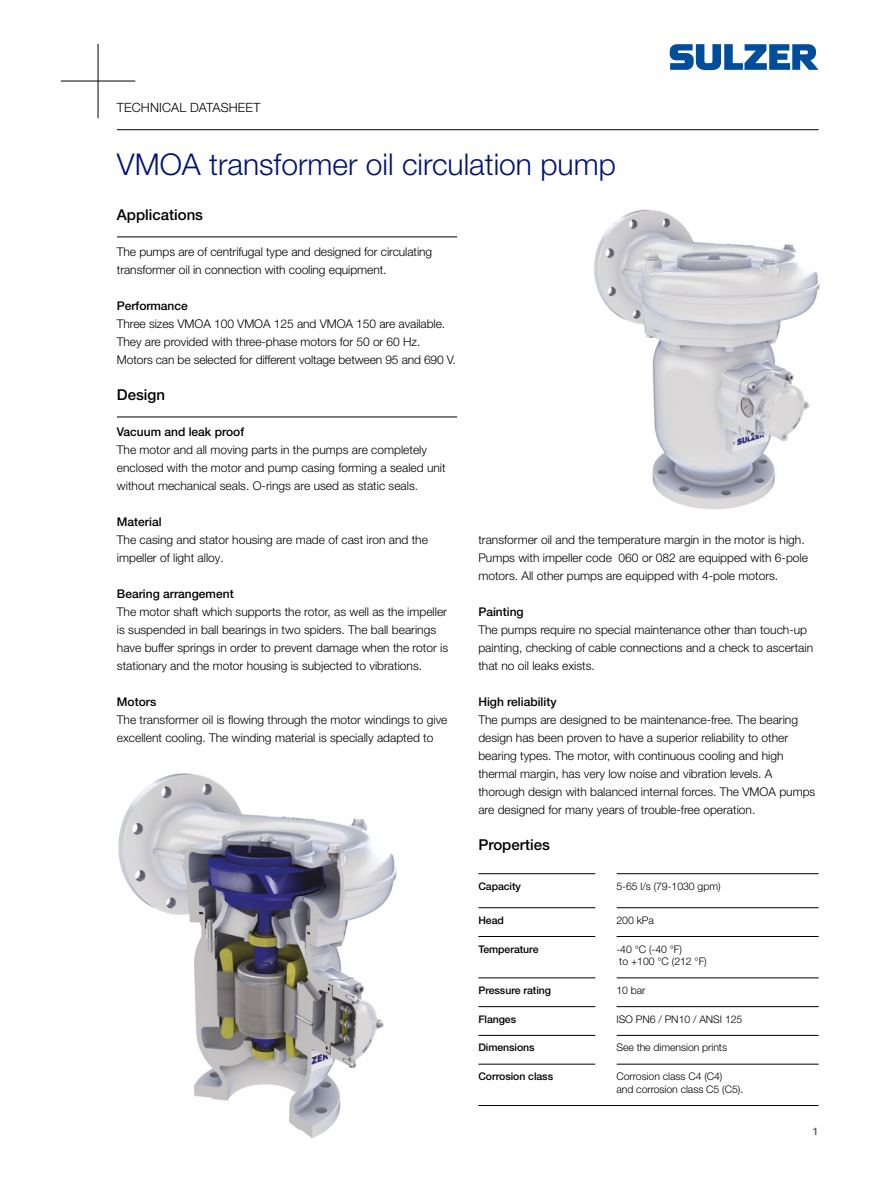
<style>
.page{position:relative;width:893px;height:1191px;background:#fff}
.page>*{position:absolute;margin:0;border:0;box-sizing:border-box;transform-origin:0 0}
.Cover_title_20_pt{font:300 30px "Helvetica Neue LT Pro";color:#001478}
.Subtitle_10_pt{font:500 15px "Helvetica Neue LT Pro";color:#000}
.Technical_article_te{font:300 12.75px "Helvetica Neue LT Pro";letter-spacing:.01em;color:#000}
.Body_text_8_5pt{font:300 12px/18px "Helvetica Neue LT Pro";color:#000}
.Body_text_8{font:300 12px/18px "Helvetica Neue LT Pro";letter-spacing:-.005em;color:#000}
.Body_text_8_5pt-2{font:500 12px "Helvetica Neue LT Pro";color:#000}
.Body_text_8-2{font:500 12px "Helvetica Neue LT Pro";letter-spacing:-.005em;color:#000}
.Table_body_text_8_5{font:300 10.5px "Helvetica Neue LT Pro";letter-spacing:-.005em;color:#000}
.Table_body_text_8_5-2{font:500 10.5px "Helvetica Neue LT Pro";letter-spacing:-.005em;color:#000}
.t1{font:500 10.5px "Helvetica Neue LT Pro";color:#5c5c5b}
</style>
<div class="page">
<svg style="left:670px;top:44px;width:149px;height:26px"></svg>
<hr style="left:117px;top:237px;width:340px;height:1px;background:#000">
<hr style="left:117px;top:417px;width:340px;height:1px;background:#000">
<img style="left:594px;top:209px;width:226px;height:301px">
<hr style="left:478px;top:907px;width:117px;height:1px;background:#000">
<hr style="left:616px;top:907px;width:203px;height:1px;background:#000">
<hr style="left:478px;top:936px;width:117px;height:1px;background:#000">
<hr style="left:616px;top:936px;width:203px;height:1px;background:#000">
<hr style="left:478px;top:977px;width:117px;height:1px;background:#000">
<hr style="left:616px;top:977px;width:203px;height:1px;background:#000">
<hr style="left:478px;top:1006px;width:117px;height:1px;background:#000">
<hr style="left:616px;top:1006px;width:203px;height:1px;background:#000">
<hr style="left:478px;top:1035px;width:117px;height:1px;background:#000">
<hr style="left:616px;top:1035px;width:203px;height:1px;background:#000">
<hr style="left:478px;top:1064px;width:117px;height:1px;background:#000">
<hr style="left:616px;top:1064px;width:203px;height:1px;background:#000">
<hr style="left:478px;top:873px;width:117px;height:1px;background:#000">
<hr style="left:616px;top:873px;width:203px;height:1px;background:#000">
<hr style="left:478px;top:1105px;width:128px;height:1px;background:#000">
<hr style="left:606px;top:1105px;width:213px;height:1px;background:#000">
<hr style="left:117px;top:129px;width:702px;height:1px;background:#000">
<img style="left:118px;top:773px;width:279px;height:365px">
<hr style="left:61px;top:81px;width:74px;height:1px;background:#000">
<hr style="left:98px;top:44px;width:1px;height:74px;background:#000">
<p class="Technical_article_te" style="left:117px;top:99px;width:145px">TECHNICAL DATASHEET</p>
<p class="Cover_title_20_pt" style="left:117px;top:146px;width:500px">VMOA transformer oil circulation pump</p>
<p class="Subtitle_10_pt" style="left:117px;top:205px;width:88px">Applications</p>
<p class="Body_text_8" style="left:117px;top:242px;width:317px">The pumps are of centrifugal type and designed for circulating transformer oil in connection with cooling equipment.</p>
<p class="Body_text_8-2" style="left:117px;top:298px;width:72px">Performance</p>
<p class="Body_text_8" style="left:117px;top:314px;width:340px">Three sizes VMOA 100 VMOA 125 and VMOA 150 are available.<br>They are provided with three-phase motors for 50 or 60 Hz.<br>Motors can be selected for different voltage between 95 and 690 V.</p>
<p class="Subtitle_10_pt" style="left:117px;top:385px;width:50px">Design</p>
<p class="Body_text_8_5pt-2" style="left:117px;top:424px;width:129px">Vacuum and leak proof</p>
<p class="Body_text_8_5pt" style="left:117px;top:440px;width:330px">The motor and all moving parts in the pumps are completely enclosed with the motor and pump casing forming a sealed unit without mechanical seals. O-rings are used as static seals.</p>
<p class="Body_text_8_5pt-2" style="left:117px;top:514px;width:46px">Material</p>
<p class="Body_text_8_5pt" style="left:117px;top:530px;width:312px">The casing and stator housing are made of cast iron and the impeller of light alloy.</p>
<p class="Body_text_8_5pt-2" style="left:117px;top:586px;width:118px">Bearing arrangement</p>
<p class="Body_text_8_5pt" style="left:117px;top:602px;width:333px">The motor shaft which supports the rotor, as well as the impeller is suspended in ball bearings in two spiders. The ball bearings have buffer springs in order to prevent damage when the rotor is stationary and the motor housing is subjected to vibrations.</p>
<p class="Body_text_8_5pt-2" style="left:117px;top:694px;width:41px">Motors</p>
<p class="Body_text_8_5pt" style="left:117px;top:710px;width:332px">The transformer oil is flowing through the motor windings to give excellent cooling. The winding material is specially adapted to</p>
<p class="Body_text_8_5pt" style="left:478px;top:530px;width:331px">transformer oil and the temperature margin in the motor is high.<br>Pumps with impeller code 060 or 082 are equipped with 6-pole motors. All other pumps are equipped with 4-pole motors.</p>
<p class="Body_text_8_5pt-2" style="left:478px;top:604px;width:47px">Painting</p>
<p class="Body_text_8_5pt" style="left:478px;top:620px;width:336px">The pumps require no special maintenance other than touch-up painting, checking of cable connections and a check to ascertain that no oil leaks exists.</p>
<p class="Body_text_8_5pt-2" style="left:478px;top:694px;width:80px">High reliability</p>
<p class="Body_text_8_5pt" style="left:478px;top:710px;width:338px">The pumps are designed to be maintenance-free. The bearing design has been proven to have a superior reliability to other bearing types. The motor, with continuous cooling and high thermal margin, has very low noise and vibration levels. A thorough design with balanced internal forces. The VMOA pumps are designed for many years of trouble-free operation.</p>
<p class="Subtitle_10_pt" style="left:478px;top:835px;width:73px">Properties</p>
<p class="Table_body_text_8_5-2" style="left:478px;top:879px;width:44px">Capacity</p>
<p class="Table_body_text_8_5" style="left:616px;top:879px;width:106px">5-65 l/s (79-1030 gpm)</p>
<p class="Table_body_text_8_5-2" style="left:478px;top:913px;width:27px">Head</p>
<p class="Table_body_text_8_5" style="left:616px;top:913px;width:39px">200 kPa</p>
<p class="Table_body_text_8_5-2" style="left:478px;top:942px;width:62px">Temperature</p>
<p class="Table_body_text_8_5" style="left:616px;top:942px;width:67px">-40 °C (-40 °F)</p>
<p class="Table_body_text_8_5" style="left:619px;top:955px;width:89px">to +100 °C (212 °F)</p>
<p class="Table_body_text_8_5-2" style="left:478px;top:983px;width:74px">Pressure rating</p>
<p class="Table_body_text_8_5" style="left:616px;top:983px;width:31px">10 bar</p>
<p class="Table_body_text_8_5-2" style="left:478px;top:1012px;width:39px">Flanges</p>
<p class="Table_body_text_8_5" style="left:616px;top:1012px;width:127px">ISO PN6 / PN10 / ANSI 125</p>
<p class="Table_body_text_8_5-2" style="left:478px;top:1041px;width:58px">Dimensions</p>
<p class="Table_body_text_8_5" style="left:616px;top:1041px;width:112px">See the dimension prints</p>
<p class="Table_body_text_8_5-2" style="left:478px;top:1070px;width:76px">Corrosion class</p>
<p class="Table_body_text_8_5" style="left:616px;top:1070px;width:108px">Corrosion class C4 (C4)</p>
<p class="Table_body_text_8_5" style="left:616px;top:1082px;width:128px">and corrosion class C5 (C5).</p>
<p class="t1" style="left:813px;top:1124px;width:7px">1</p>
</div>
